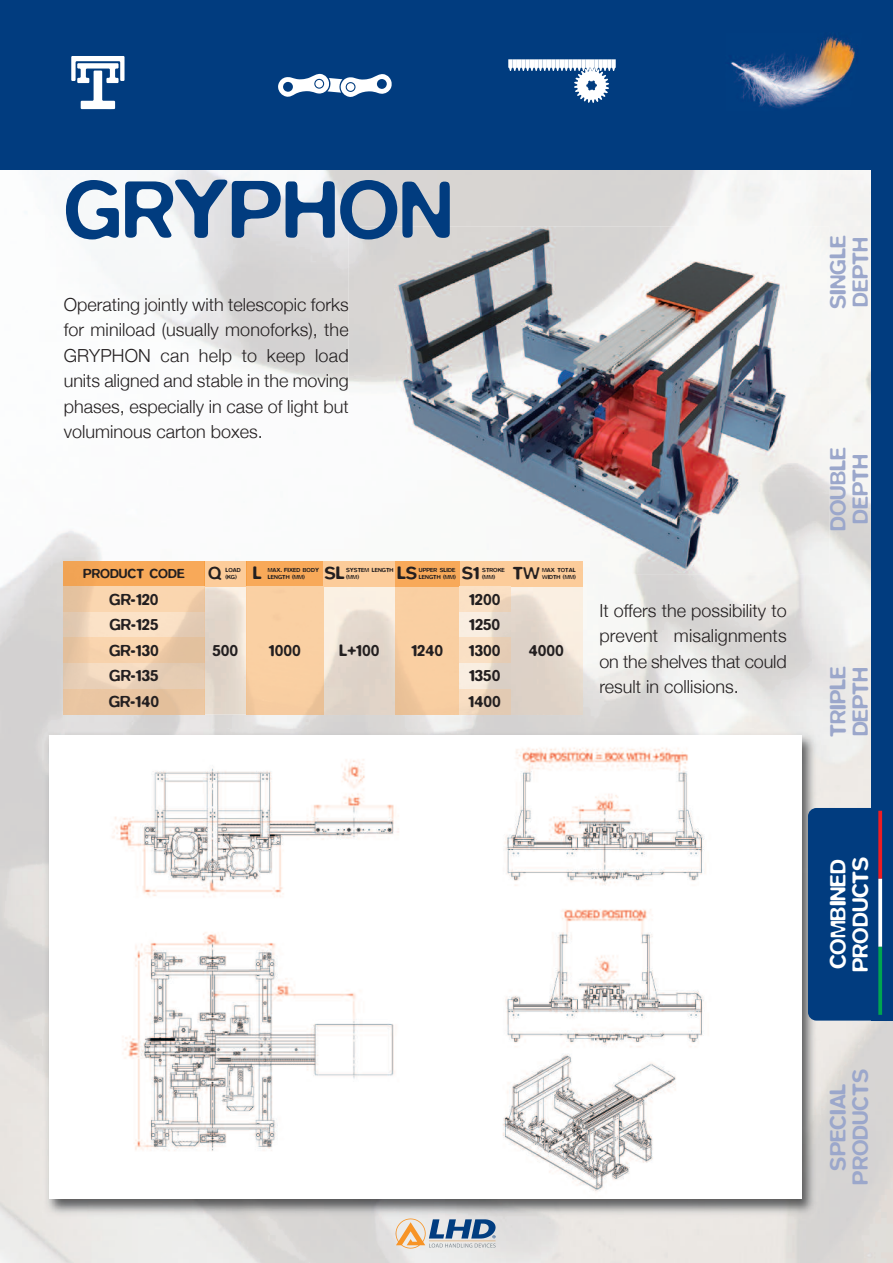
<style>
.page{position:relative;width:893px;height:1263px;background:#fff}
.page>*{position:absolute;margin:0;border:0;box-sizing:border-box;transform-origin:0 0}
.t1{font:500 84px "Blur";color:#013c7f}
.t2{font:500 22.5px/22.5px "Blur";color:#9ba7cb;text-align:center}
.t3{font:500 22.5px/22.5px "Blur";color:#fff}
.t4{font:300 18px/25.5px "Helvetica Neue";color:#231f20;text-align:justify}
.t5{font:500 18px "Blur";color:#231f20}
.t6{font:500 16.5px/25.5px "Blur";color:#231f20;text-align:justify}
.t7{font:500 13.5px "Blur";color:#231f20}
.t8{font:500 6px "Blur";color:#231f20}
</style>
<div class="page">
<img style="left:0;top:170px;width:893px;height:1093px">
<div style="left:0;top:0;width:893px;height:170px;background:#013c7f"></div>
<img style="left:42px;top:729px;width:779px;height:489px">
<img style="left:53px;top:736px;width:743px;height:461px">
<img style="left:349px;top:227px;width:480px;height:347px">
<img style="left:396px;top:1244px;width:29px;height:4px">
<img style="left:71px;top:56px;width:54px;height:25px">
<svg style="left:278px;top:74px;width:114px;height:23px"></svg>
<div style="left:347px;top:83px;width:7px;height:8px;background:#fff;border-radius:50%"></div>
<div style="left:315px;top:80px;width:8px;height:8px;background:#fff;border-radius:50%"></div>
<svg style="left:508px;top:59px;width:108px;height:44px"></svg>
<img style="left:730px;top:36px;width:125px;height:73px">
<div style="left:808px;top:808px;width:72px;height:212px;background:#013c7f;border-radius:9px"></div>
<div style="left:872px;top:145px;width:21px;height:875px;background:#013c7f"></div>
<svg style="left:878px;top:811px;width:4px;height:68px"></svg>
<svg style="left:878px;top:879px;width:4px;height:68px"></svg>
<svg style="left:878px;top:947px;width:4px;height:68px"></svg>
<img style="left:64px;top:561px;width:519px;height:153px">
<svg style="left:247px;top:561px;width:1px;height:26px"></svg>
<img style="left:247px;top:587px;width:1px;height:127px">
<svg style="left:459px;top:561px;width:1px;height:26px"></svg>
<svg style="left:204px;top:561px;width:1px;height:153px"></svg>
<h1 class="t1" style="left:64px;top:160px;width:390px">GRYPHON</h1>
<p class="t4" style="left:64px;top:290px;width:286px">Operating jointly with telescopic forks for miniload (usually monoforks), the GRYPHON can help to keep load units aligned and stable in the moving phases, especially in case of light but voluminous carton boxes.</p>
<p class="t2" style="left:826px;top:309px;width:75px;text-align:left;rotate:-90deg">SINGLE<br>DEPTH</p>
<p class="t2" style="left:826px;top:531px;width:85px;rotate:-90deg">DOUBLE<br>DEPTH</p>
<p class="t7" style="left:83px;top:566px;width:103px">PRODUCT CODE</p>
<p class="t5" style="left:253px;top:563px;width:11px">L</p>
<p class="t8" style="left:268px;top:574px;width:39px">LENGTH (MM)</p>
<p class="t5" style="left:324px;top:563px;width:22px">SL</p>
<p class="t8" style="left:346px;top:574px;width:14px">(MM)</p>
<p class="t5" style="left:397px;top:563px;width:22px">LS</p>
<p class="t8" style="left:419px;top:574px;width:39px">LENGTH (MM)</p>
<p class="t5" style="left:208px;top:563px;width:15px">Q</p>
<p class="t8" style="left:225px;top:574px;width:13px">(KG)</p>
<p class="t5" style="left:462px;top:563px;width:19px">S1</p>
<p class="t8" style="left:482px;top:574px;width:14px">(MM)</p>
<p class="t8" style="left:225px;top:567px;width:17px">LOAD</p>
<p class="t8" style="left:346px;top:567px;width:49px">SYSTEM LENGTH</p>
<p class="t8" style="left:419px;top:567px;width:38px">UPPER SLIDE</p>
<p class="t8" style="left:268px;top:567px;width:53px">MAX. FIXED BODY</p>
<p class="t8" style="left:482px;top:567px;width:24px">STROKE</p>
<p class="t5" style="left:513px;top:563px;width:29px">TW</p>
<p class="t8" style="left:542px;top:574px;width:35px">WIDTH (MM)</p>
<p class="t8" style="left:542px;top:567px;width:35px">MAX TOTAL</p>
<p class="t6" style="left:109px;top:586px;width:51px">GR-120<br>GR-125<br>GR-130</p>
<p class="t6" style="left:109px;top:688px;width:52px">GR-140</p>
<p class="t6" style="left:109px;top:663px;width:51px">GR-135</p>
<p class="t6" style="left:212px;top:637px;width:27px">500</p>
<p class="t6" style="left:339px;top:637px;width:42px">L+100</p>
<p class="t6" style="left:269px;top:637px;width:33px">1000</p>
<p class="t6" style="left:411px;top:637px;width:33px">1240</p>
<p class="t6" style="left:469px;top:586px;width:33px">1200<br>1250<br>1300</p>
<p class="t6" style="left:469px;top:688px;width:34px">1400</p>
<p class="t6" style="left:469px;top:663px;width:33px">1350</p>
<p class="t6" style="left:529px;top:637px;width:37px">4000</p>
<p class="t4" style="left:599px;top:596px;width:189px">It offers the possibility to prevent misalignments on the shelves that could result in collisions.</p>
<p class="t2" style="left:826px;top:737px;width:73px;text-align:left;rotate:-90deg">TRIPLE<br>DEPTH</p>
<p class="t3" style="left:826px;top:972px;width:117px;rotate:-90deg">COMBINED<br>PRODUCTS</p>
<p class="t2" style="left:826px;top:1185px;width:117px;rotate:-90deg">SPECIAL<br>PRODUCTS</p>
</div>
